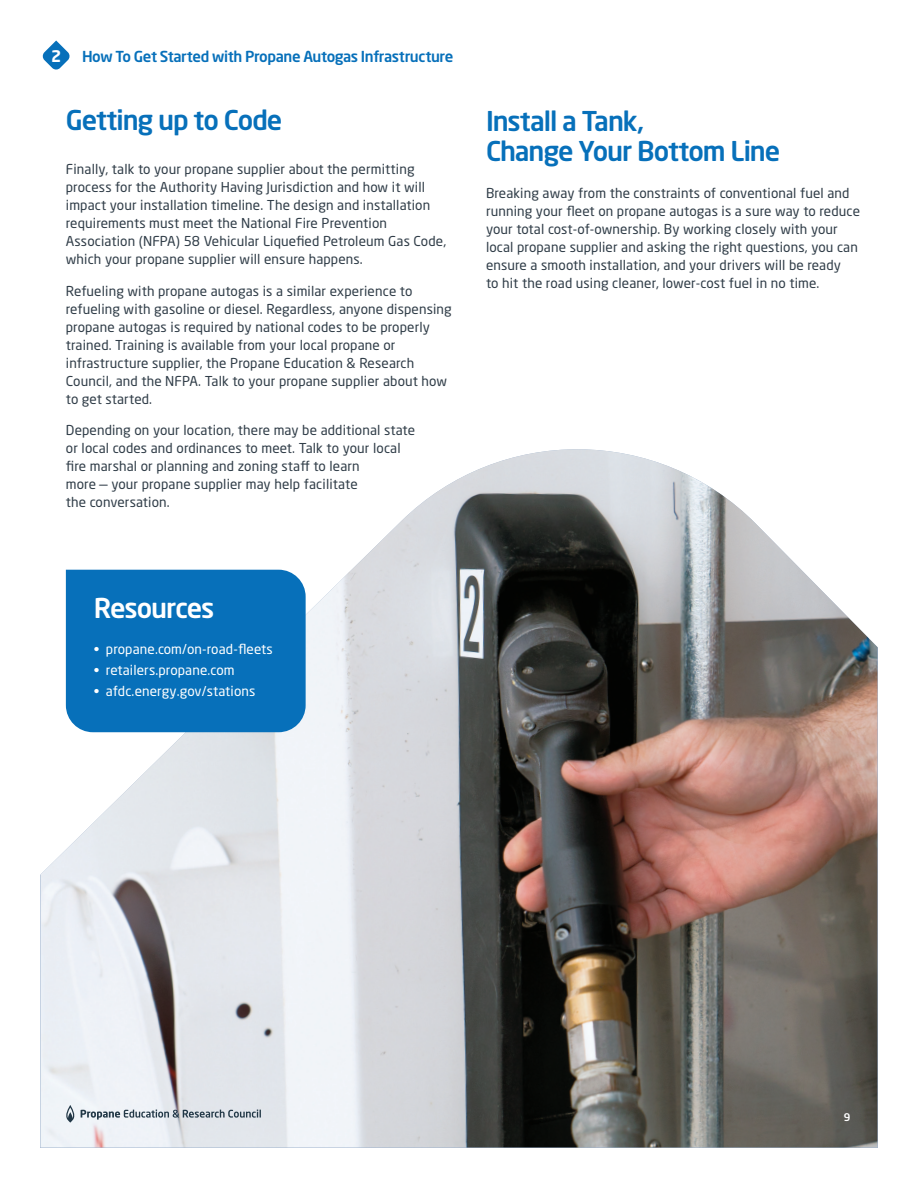
<style>
.page{position:relative;width:918px;height:1188px;background:#fff}
.page>*{position:absolute;margin:0;border:0;box-sizing:border-box;transform-origin:0 0}
.t1{font:500 27px/30px "Neo Sans W1 G";letter-spacing:-.04em;color:#0770ba}
.t2{font:500 27px "Neo Sans W1 G";letter-spacing:-.04em;color:#fff}
.t3{font:700 15.9px "Neo Sans W1 G";color:#fff}
.t4{font:500 15px "Neo Sans W1 G";letter-spacing:-.025em;color:#0770ba}
.t5{font:13.5px/18px "Neo Sans W1 G";letter-spacing:.01em;color:#303d48}
.t6{font:13.5px "Neo Sans W1 G";letter-spacing:.01em;color:#fff}
.t7{font:500 10.5px "Neo Sans W1 G";color:#fff}
</style>
<div class="page">
<img style="left:40px;top:449px;width:838px;height:699px">
<div style="left:66px;top:570px;width:240px;height:162px;background:#0770ba"></div>
<svg style="left:42px;top:40px;width:28px;height:30px"></svg>
<svg style="left:66px;top:1105px;width:9px;height:18px"></svg>
<svg style="left:81px;top:1110px;width:180px;height:10px;background:#a8b2ba"></svg>
<p class="t3" style="left:51px;top:46px;width:12px">2</p>
<p class="t4" style="left:82px;top:47px;width:373px">How To Get Started with Propane Autogas Infrastructure</p>
<h1 class="t1" style="left:66px;top:104px;width:218px">Getting up to Code</h1>
<h1 class="t1" style="left:486px;top:105px;width:296px">Install a Tank,<br>Change Your Bottom Line</h1>
<p class="t5" style="left:66px;top:160px;width:382px">Finally, talk to your propane supplier about the permitting process for the Authority Having Jurisdiction and how it will impact your installation timeline. The design and installation requirements must meet the National Fire Prevention Association (NFPA) 58 Vehicular Liquefied Petroleum Gas Code, which your propane supplier will ensure happens.</p>
<p class="t5" style="left:66px;top:281px;width:387px">Refueling with propane autogas is a similar experience to refueling with gasoline or diesel. Regardless, anyone dispensing propane autogas is required by national codes to be properly trained. Training is available from your local propane or infrastructure supplier, the Propane Education &amp; Research Council, and the NFPA. Talk to your propane supplier about how to get started.</p>
<p class="t5" style="left:66px;top:421px;width:351px">Depending on your location, there may be additional state or local codes and ordinances to meet. Talk to your local fire marshal or planning and zoning staff to learn<br>more — your propane supplier may help facilitate<br>the conversation.</p>
<p class="t5" style="left:486px;top:184px;width:376px">Breaking away from the constraints of conventional fuel and running your fleet on propane autogas is a sure way to reduce your total cost-of-ownership. By working closely with your local propane supplier and asking the right questions, you can ensure a smooth installation, and your drivers will be ready<br>to hit the road using cleaner, lower-cost fuel in no time.</p>
<h1 class="t2" style="left:94px;top:591px;width:122px">Resources</h1>
<p class="t6" style="left:94px;top:641px;width:180px">• propane.com/on-road-fleets</p>
<p class="t6" style="left:94px;top:662px;width:142px">• retailers.propane.com</p>
<p class="t6" style="left:94px;top:683px;width:163px">• afdc.energy.gov/stations</p>
<p class="t7" style="left:844px;top:1111px;width:8px">9</p>
</div>
